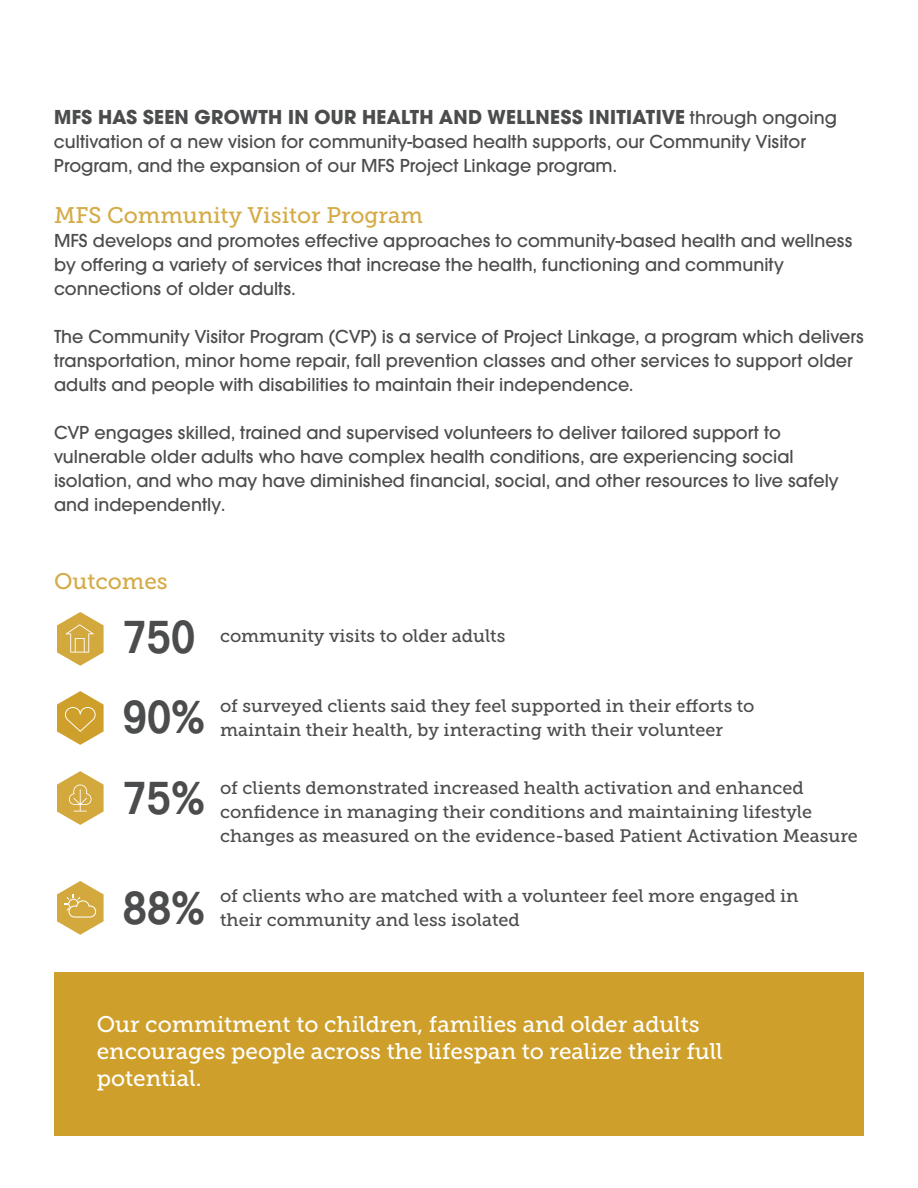
<style>
.page{position:relative;width:918px;height:1188px;background:#fff}
.page>*{position:absolute;margin:0;border:0;box-sizing:border-box;transform-origin:0 0}
.t1{font:600 condensed 48px/80.8px "Avalon";color:#4b4c4d}
.t2{font:22.5px/27px "Museo Slab 500";color:#fff}
.t3{font:22.5px "Museo Slab 500";color:#d5ab47}
.t4{font:700 21px "Avalon";letter-spacing:.015em;color:#4b4c4d}
.t5{font:500 19.5px/24px "Avalon";color:#4b4c4d}
.t6{font:18px/24px "Museo Slab 500";color:#4b4c4d}
.s1{font-weight:500;font-size:19.5px}
</style>
<div class="page">
<svg style="left:57px;top:612px;width:47px;height:54px"></svg>
<svg style="left:57px;top:691px;width:47px;height:54px"></svg>
<svg style="left:57px;top:771px;width:47px;height:54px"></svg>
<svg style="left:57px;top:881px;width:47px;height:54px"></svg>
<div style="left:54px;top:972px;width:810px;height:164px;background:#ce9f2a"></div>
<p class="t4" style="left:54px;top:104px;width:784px">MFS HAS SEEN GROWTH IN OUR HEALTH AND WELLNESS INITIATIVE <span class="s1">through ongoing</span></p>
<p class="t5" style="left:54px;top:129px;width:754px">cultivation of a new vision for community-based health supports, our Community Visitor<br>Program, and the expansion of our MFS Project Linkage program.</p>
<p class="t3" style="left:54px;top:202px;width:371px">MFS Community Visitor Program</p>
<p class="t5" style="left:54px;top:228px;width:800px">MFS develops and promotes effective approaches to community-based health and wellness by offering a variety of services that increase the health, functioning and community connections of older adults.</p>
<p class="t5" style="left:54px;top:324px;width:811px">The Community Visitor Program (CVP) is a service of Project Linkage, a program which delivers transportation, minor home repair, fall prevention classes and other services to support older adults and people with disabilities to maintain their independence.</p>
<p class="t5" style="left:54px;top:420px;width:786px">CVP engages skilled, trained and supervised volunteers to deliver tailored support to vulnerable older adults who have complex health conditions, are experiencing social isolation, and who may have diminished financial, social, and other resources to live safely and independently.</p>
<p class="t3" style="left:54px;top:568px;width:115px">Outcomes</p>
<h1 class="t1" style="left:123px;top:596px;width:84px">750<br>90%<br>75%</h1>
<p class="t6" style="left:220px;top:624px;width:287px">community visits to older adults</p>
<p class="t6" style="left:220px;top:694px;width:536px">of surveyed clients said they feel supported in their efforts to maintain their health, by interacting with their volunteer</p>
<p class="t6" style="left:220px;top:776px;width:639px">of clients demonstrated increased health activation and enhanced confidence in managing their conditions and maintaining lifestyle changes as measured on the evidence-based Patient Activation Measure</p>
<h1 class="t1" style="left:123px;top:868px;width:84px">88%</h1>
<p class="t6" style="left:220px;top:884px;width:580px">of clients who are matched with a volunteer feel more engaged in their community and less isolated</p>
<p class="t2" style="left:97px;top:1011px;width:628px">Our commitment to children, families and older adults encourages people across the lifespan to realize their full potential.</p>
</div>
